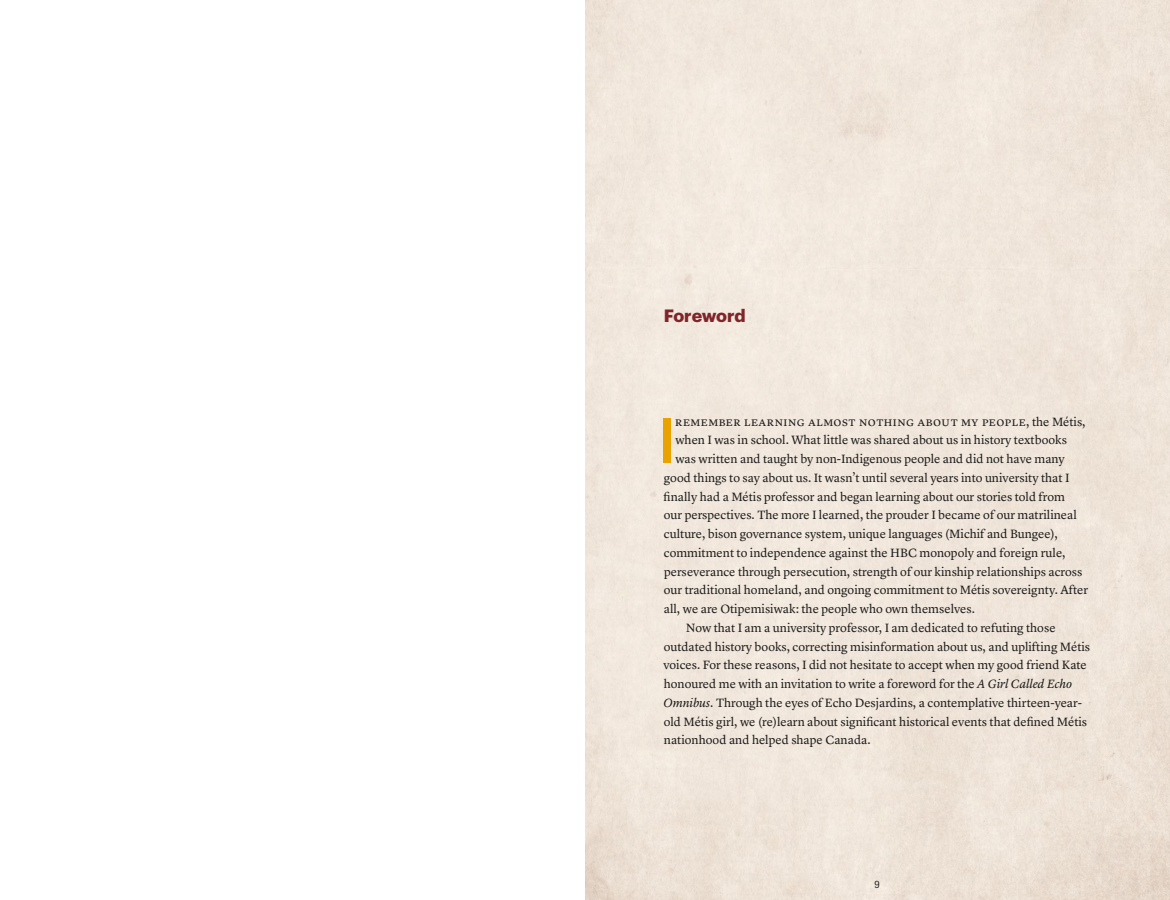
<style>
.page{position:relative;width:1170px;height:900px;background:#fff}
.page>*{position:absolute;margin:0;border:0;box-sizing:border-box;transform-origin:0 0}
.DropCap{font:500 62.62px "Graphik Compact";color:#e9a200}
.t1{font:700 17.5px "Graphik";letter-spacing:-.01em;color:#802529}
.DropCap-2{font:12.5px/18.8px "Lyon Text";color:#1c1b1a}
.DropCap-3{font:12.5px "Lyon Text";letter-spacing:.045em;color:#1c1b1a}
.t2{font:10px "Graphik Compact";color:#1c1b1a}
.s1{font-style:italic}
</style>
<div class="page">
<h1 class="t1" style="left:664px;top:302px;width:83px">Foreword</h1>
<p class="DropCap" style="left:659px;top:395px;width:18px">I</p>
<p class="DropCap-2" style="left:675px;top:411px;width:108px">remember learning</p>
<p class="DropCap-3" style="left:808px;top:412px;width:77px">almost nothing</p>
<p class="DropCap-2" style="left:918px;top:411px;width:29px">about</p>
<p class="DropCap-2" style="left:961px;top:411px;width:47px">my people</p>
<p class="DropCap-2" style="left:1026px;top:411px;width:61px">, the Métis,</p>
<p class="DropCap-2" style="left:675px;top:430px;width:393px">when I was in school. What little was shared about us in history textbooks</p>
<p class="DropCap-2" style="left:675px;top:449px;width:391px">was written and taught by non-Indigenous people and did not have many</p>
<p class="DropCap-2" style="left:664px;top:467px;width:407px">good things to say about us. It wasn’t until several years into university that I</p>
<p class="DropCap-2" style="left:664px;top:486px;width:403px">finally had a Métis professor and began learning about our stories told from</p>
<p class="DropCap-2" style="left:664px;top:505px;width:415px">our perspectives. The more I learned, the prouder I became of our matrilineal</p>
<p class="DropCap-2" style="left:664px;top:524px;width:396px">culture, bison governance system, unique languages (Michif and Bungee),</p>
<p class="DropCap-2" style="left:664px;top:542px;width:403px">commitment to independence against the HBC monopoly and foreign rule,</p>
<p class="DropCap-2" style="left:664px;top:561px;width:420px">perseverance through persecution, strength of our kinship relationships across</p>
<p class="DropCap-2" style="left:664px;top:580px;width:426px">our traditional homeland, and ongoing commitment to Métis sovereignty. After</p>
<p class="DropCap-2" style="left:664px;top:599px;width:313px">all, we are Otipemisiwak: the people who own themselves.</p>
<p class="DropCap-2" style="left:663px;top:617px;width:428px;text-indent:23px">Now that I am a university professor, I am dedicated to refuting those outdated history books, correcting misinformation about us, and uplifting Métis voices. For these reasons, I did not hesitate to accept when my good friend Kate honoured me with an invitation to write a foreword for the <span class="s1">A Girl Called Echo Omnibus</span>. Through the eyes of Echo Desjardins, a contemplative thirteen-year&shy;old Métis girl, we (re)learn about significant historical events that defined Métis nationhood and helped shape Canada.</p>
<p class="t2" style="left:875px;top:878px;width:7px">9</p>
</div>
